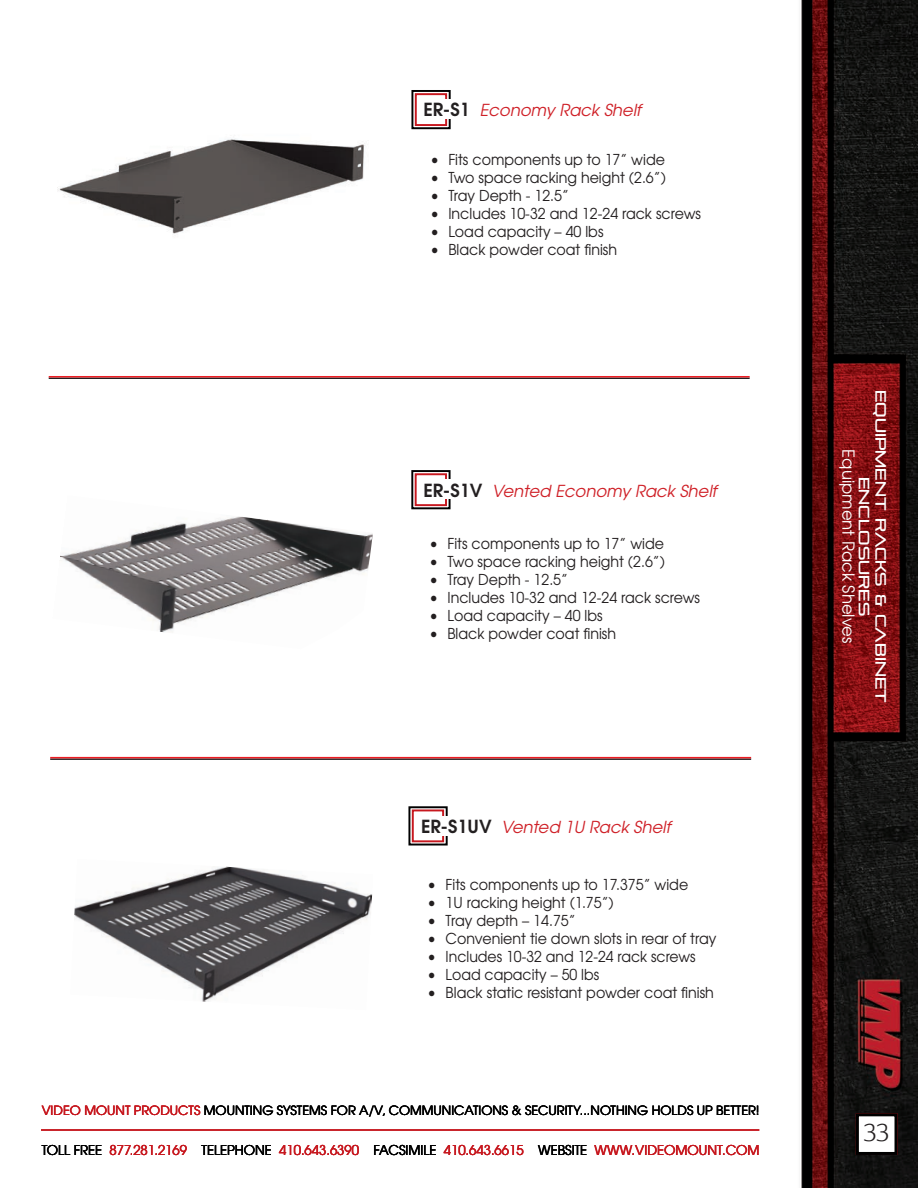
<style>
.page{position:relative;width:918px;height:1188px;background:#fff}
.page>*{position:absolute;margin:0;border:0;box-sizing:border-box;transform-origin:0 0}
.t1{font:23.85px "Aftasans";color:#231f20;scale:.85 1}
.Product_Name{font:italic 16.5px "Te X Gyre Adventor";color:#cf2027}
.CategorySubheadRight{font:16.5px "Te X Gyre Adventor";color:#fff}
.t2{font:15px "Te X Gyre Adventor";color:#231f20;scale:.95 1}
.t3{font:15px "Te X Gyre Adventor";color:#231f20;scale:.94 1}
.SubCatHeader{font:15px/16.5px "Pirulen Rg";color:#fff;text-align:center}
.t4{font:13.5px "Te X Gyre Adventor";color:#c7181f}
.t5{font:12.75px "Te X Gyre Adventor";color:#000}
.s1{font-weight:700;font-style:normal;font-size:18px;color:#231f20}
.s2{color:#c7181f}
.s3{color:#000}
</style>
<div class="page">
<img style="left:41px;top:0;width:877px;height:1188px">
<hr style="left:41px;top:1130px;width:718px;height:1px;background:#c7181f">
<div style="left:856px;top:1113px;width:42px;height:42px;background:#fff;border:3px solid #000"></div>
<div style="left:439px;top:516px;width:51px;height:19px;background:#fff"></div>
<div style="left:411px;top:90px;width:40px;height:39px;border:2px solid #000"></div>
<div style="left:415px;top:93px;width:32px;height:33px;border:2px solid #c7181f"></div>
<div style="left:421px;top:100px;width:52px;height:19px;background:#fff"></div>
<div style="left:411px;top:470px;width:40px;height:39px;border:2px solid #000"></div>
<div style="left:415px;top:473px;width:32px;height:33px;border:2px solid #c7181f"></div>
<div style="left:421px;top:480px;width:52px;height:19px;background:#fff"></div>
<div style="left:408px;top:806px;width:40px;height:40px;border:2px solid #000"></div>
<div style="left:412px;top:809px;width:32px;height:33px;border:2px solid #c7181f"></div>
<div style="left:418px;top:816px;width:52px;height:19px;background:#fff"></div>
<hr style="left:49px;top:377px;width:701px;height:2px;background:#231f20">
<hr style="left:49px;top:376px;width:701px;height:1px;background:#ee1d23">
<hr style="left:50px;top:758px;width:701px;height:2px;background:#231f20">
<hr style="left:50px;top:757px;width:701px;height:1px;background:#ee1d23">
<img style="left:57px;top:125px;width:316px;height:117px">
<img style="left:52px;top:495px;width:321px;height:154px">
<img style="left:70px;top:859px;width:303px;height:151px">
<p class="Product_Name" style="left:423px;top:97px;width:220px"><span class="s1">ER-S1</span> Economy Rack Shelf</p>
<p class="t2" style="left:430px;top:147px;width:248px">• Fits components up to 17” wide</p>
<p class="t2" style="left:430px;top:165px;width:250px">• Two space racking height (2.6”)</p>
<p class="t2" style="left:430px;top:183px;width:147px">• Tray Depth - 12.5”</p>
<p class="t2" style="left:430px;top:201px;width:286px">• Includes 10-32 and 12-24 rack screws</p>
<p class="t2" style="left:430px;top:219px;width:184px">• Load capacity – 40 lbs</p>
<p class="t2" style="left:430px;top:237px;width:198px">• Black powder coat finish</p>
<p class="Product_Name" style="left:423px;top:478px;width:296px"><span class="s1">ER-S1V</span> Vented Economy Rack Shelf</p>
<p class="t2" style="left:429px;top:532px;width:248px">• Fits components up to 17” wide</p>
<p class="t2" style="left:429px;top:550px;width:250px">• Two space racking height (2.6”)</p>
<p class="t2" style="left:429px;top:568px;width:147px">• Tray Depth - 12.5”</p>
<p class="t2" style="left:429px;top:586px;width:286px">• Includes 10-32 and 12-24 rack screws</p>
<p class="t2" style="left:429px;top:604px;width:184px">• Load capacity – 40 lbs</p>
<p class="t2" style="left:429px;top:622px;width:198px">• Black powder coat finish</p>
<p class="Product_Name" style="left:421px;top:814px;width:252px"><span class="s1">ER-S1UV</span> Vented 1U Rack Shelf</p>
<p class="t2" style="left:428px;top:873px;width:276px">• Fits components up to 17.375” wide</p>
<p class="t2" style="left:428px;top:891px;width:198px">• 1U racking height (1.75”)</p>
<p class="t2" style="left:428px;top:909px;width:157px">• Tray depth – 14.75”</p>
<p class="t2" style="left:428px;top:927px;width:305px">• Convenient tie down slots in rear of tray</p>
<p class="t3" style="left:428px;top:945px;width:287px">• Includes 10-32 and 12-24 rack screws</p>
<p class="t3" style="left:428px;top:963px;width:184px">• Load capacity – 50 lbs</p>
<p class="t2" style="left:428px;top:981px;width:303px">• Black static resistant powder coat finish</p>
<p class="t5" style="left:42px;top:1101px;width:719px"><span class="s2">VIDEO MOUNT PRODUCTS</span> MOUNTING SYSTEMS FOR A/V, COMMUNICATIONS &amp; SECURITY...NOTHING HOLDS UP BETTER!</p>
<p class="t4" style="left:42px;top:1139px;width:719px"><span class="s3">TOLL FREE</span> 877.281.2169 <span class="s3">TELEPHONE</span> 410.643.6390 <span class="s3">FACSIMILE</span> 410.643.6615 <span class="s3">WEBSITE</span> WWW.VIDEOMOUNT.COM</p>
<p class="SubCatHeader" style="left:889px;top:390px;width:314px;rotate:90deg">EQUIPMENT RACKS &amp; CABINET<br>ENCLOSURES</p>
<p class="CategorySubheadRight" style="left:861px;top:449px;width:196px;rotate:90deg">Equipment Rack Shelves</p>
<h1 class="t1" style="left:864px;top:1117px;width:31px">33</h1>
</div>
